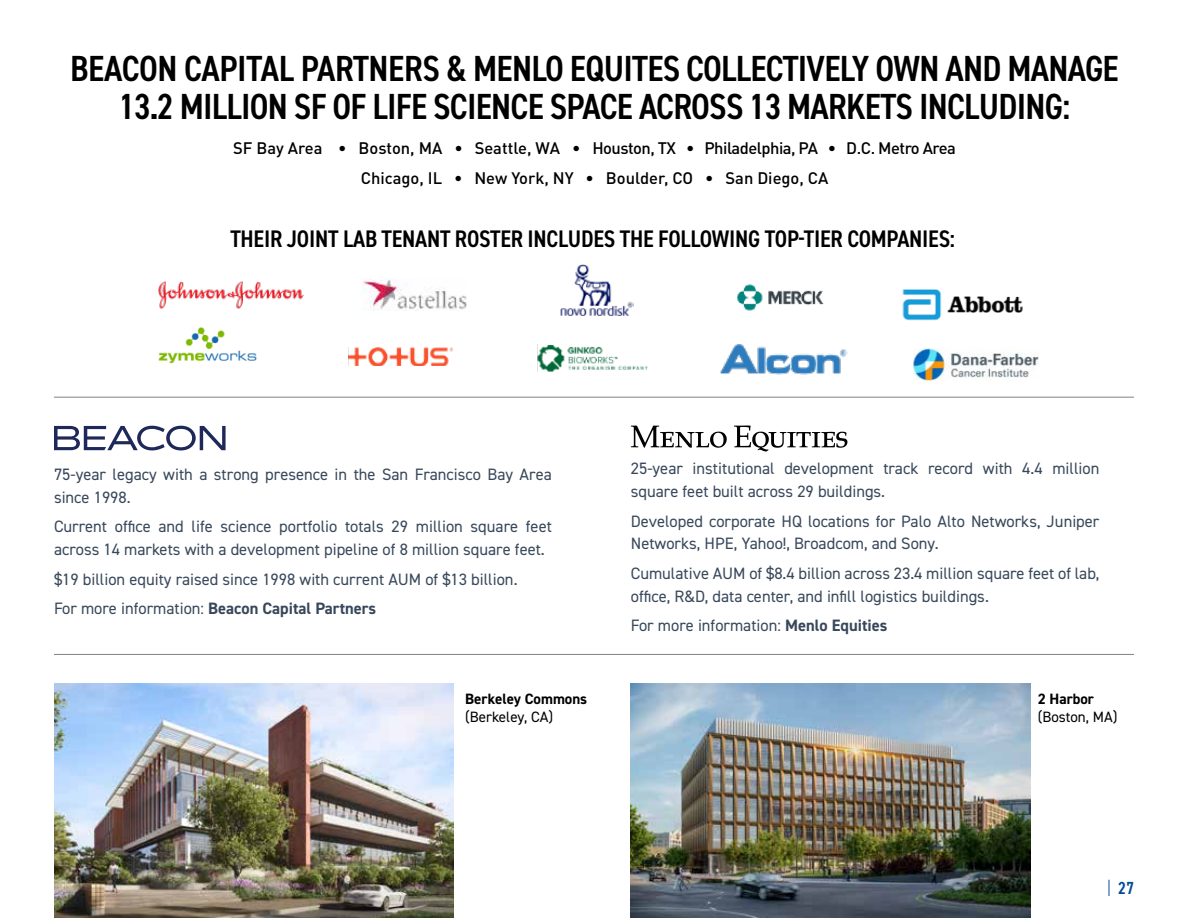
<style>
.page{position:relative;width:1188px;height:918px;background:#fff}
.page>*{position:absolute;margin:0;border:0;box-sizing:border-box;transform-origin:0 0}
.t1{font:600 condensed 36.45px/37.8px "DIN2014";letter-spacing:-.02em;color:#000;text-align:center}
.t2{font:600 condensed 24px "DIN2014";letter-spacing:-.01em;color:#000}
.t3{font:600 condensed 17.55px "DIN2014";color:#004a96}
.t4{font:16.5px/22.8px "DIN2014";color:#38485b}
.t5{font:500 16.5px/30px "DIN Pro";letter-spacing:-.005em;color:#000;text-align:center}
.t6{font:15px "DIN2014";color:#000}
.t7{font:700 15px "DIN2014";color:#000}
.s1{font-weight:700}
.s2{font-weight:300}
</style>
<div class="page">
<svg style="left:54px;top:426px;width:172px;height:24px"></svg>
<svg style="left:631px;top:425px;width:96px;height:23px"></svg>
<svg style="left:734px;top:426px;width:114px;height:26px"></svg>
<img style="left:631px;top:683px;width:399px;height:235px">
<img style="left:54px;top:683px;width:400px;height:235px">
<img style="left:158px;top:281px;width:146px;height:28px">
<img style="left:363px;top:279px;width:104px;height:31px">
<img style="left:560px;top:265px;width:73px;height:51px">
<img style="left:737px;top:284px;width:86px;height:27px">
<img style="left:902px;top:289px;width:121px;height:32px">
<img style="left:158px;top:327px;width:99px;height:37px">
<img style="left:348px;top:347px;width:104px;height:18px">
<img style="left:538px;top:344px;width:110px;height:28px">
<img style="left:720px;top:344px;width:128px;height:31px">
<img style="left:914px;top:348px;width:124px;height:33px">
<hr style="left:54px;top:397px;width:1080px;height:1px;background:#808285">
<hr style="left:54px;top:654px;width:1080px;height:1px;background:#808285">
<h1 class="t1" style="left:70px;top:48px;width:1050px">BEACON CAPITAL PARTNERS &amp; MENLO EQUITES COLLECTIVELY OWN AND MANAGE<br>13.2 MILLION SF OF LIFE SCIENCE SPACE ACROSS 13 MARKETS INCLUDING:</h1>
<p class="t5" style="left:233px;top:131px;width:724px">SF Bay Area • Boston, MA • Seattle, WA • Houston, TX • Philadelphia, PA • D.C. Metro Area<br>Chicago, IL • New York, NY • Boulder, CO • San Diego, CA</p>
<h2 class="t2" style="left:230px;top:223px;width:726px">THEIR JOINT LAB TENANT ROSTER INCLUDES THE FOLLOWING TOP-TIER COMPANIES:</h2>
<p class="t4" style="left:54px;top:463px;width:499px">75-year legacy with a strong presence in the San Francisco Bay Area since 1998.</p>
<p class="t4" style="left:54px;top:515px;width:499px">Current office and life science portfolio totals 29 million square feet across 14 markets with a development pipeline of 8 million square feet.</p>
<p class="t4" style="left:54px;top:564px;width:465px;line-height:29.5px">$19 billion equity raised since 1998 with current AUM of $13 billion.<br>For more information: <span class="s1">Beacon Capital Partners</span></p>
<p class="t7" style="left:465px;top:688px;width:124px">Berkeley Commons</p>
<p class="t6" style="left:465px;top:707px;width:90px">(Berkeley, CA)</p>
<p class="t4" style="left:631px;top:457px;width:470px">25-year institutional development track record with 4.4 million square feet built across 29 buildings.</p>
<p class="t4" style="left:631px;top:509px;width:470px">Developed corporate HQ locations for Palo Alto Networks, Juniper<br>Networks, HPE, Yahoo!, Broadcom, and Sony.</p>
<p class="t4" style="left:631px;top:562px;width:470px">Cumulative AUM of $8.4 billion across 23.4 million square feet of lab, office, R&amp;D, data center, and infill logistics buildings.</p>
<p class="t4" style="left:631px;top:614px;width:258px">For more information: <span class="s1">Menlo Equities</span></p>
<p class="t7" style="left:1038px;top:688px;width:58px">2 Harbor</p>
<p class="t6" style="left:1038px;top:707px;width:81px">(Boston, MA)</p>
<p class="t3" style="left:1108px;top:876px;width:28px"><span class="s2">|</span> 27</p>
</div>
